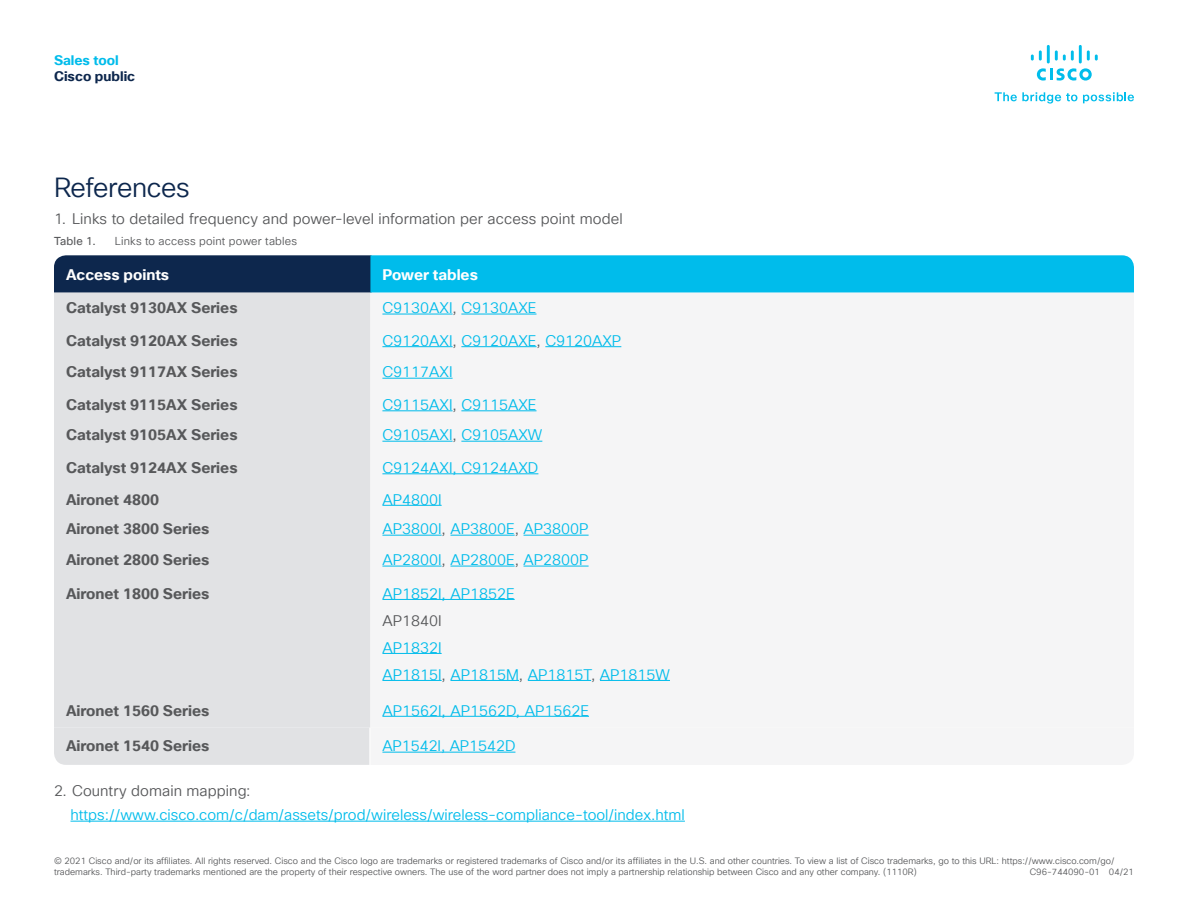
<style>
.page{position:relative;width:1188px;height:918px;background:#fff}
.page>*{position:absolute;margin:0;border:0;box-sizing:border-box;transform-origin:0 0}
.Subhead2_midnight_bl{font:27px "Cisco Sans TT Light";letter-spacing:-.02em;color:#0d274d}
.Table_body{font:15px "Cisco Sans TT Light";color:#00bceb}
.Table_body-2{font:700 15px "Cisco Sans TT";color:#57585a}
.Table_body-3{font:15px "Cisco Sans TT Light";letter-spacing:.005em;color:#57585a}
.Body{font:15px "Cisco Sans TT Light";color:#00bceb}
.t1{font:700 15px "Cisco Sans TT";color:#fff}
.t2{font:700 13.5px "Cisco Sans TT";color:#0d274d}
.t3{font:700 13.5px "Cisco Sans TT";color:#00bceb}
.FigureCaption{font:11.25px "Cisco Sans TT Light";letter-spacing:.015em;color:#57585a}
.FigureCaption-2{font:11.25px "Cisco Sans TT";letter-spacing:.015em;color:#57585a}
.Footer_white{font:9px/11.2px "Cisco Sans TT Light";color:#57585a}
.s1{color:#57585a}
</style>
<div class="page">
<svg style="left:995px;top:92px;width:82px;height:12px"></svg>
<svg style="left:1083px;top:92px;width:51px;height:11px"></svg>
<svg style="left:1037px;top:68px;width:55px;height:13px"></svg>
<svg style="left:1031px;top:50px;width:11px;height:11px"></svg>
<hr style="left:1047px;top:45px;width:3px;height:18px;background:#00bdeb">
<svg style="left:1055px;top:50px;width:19px;height:11px"></svg>
<hr style="left:1079px;top:45px;width:3px;height:18px;background:#00bdeb">
<svg style="left:1087px;top:50px;width:11px;height:11px"></svg>
<hr style="left:70px;top:821px;width:615px;height:1px;background:#00bceb">
<div style="left:54px;top:292px;width:316px;height:436px;background:#e1e2e4"></div>
<div style="left:370px;top:292px;width:764px;height:435px;background:#f5f5f6"></div>
<svg style="left:54px;top:255px;width:1080px;height:37px;background:#0690bc"></svg>
<hr style="left:382px;top:314px;width:71px;height:1px;background:#00bceb">
<hr style="left:461px;top:314px;width:76px;height:1px;background:#00bceb">
<hr style="left:382px;top:346px;width:71px;height:1px;background:#00bceb">
<hr style="left:461px;top:346px;width:76px;height:1px;background:#00bceb">
<hr style="left:545px;top:346px;width:76px;height:1px;background:#00bceb">
<hr style="left:382px;top:378px;width:71px;height:1px;background:#00bceb">
<hr style="left:382px;top:411px;width:71px;height:1px;background:#00bceb">
<hr style="left:461px;top:411px;width:76px;height:1px;background:#00bceb">
<hr style="left:382px;top:441px;width:71px;height:1px;background:#00bceb">
<hr style="left:461px;top:441px;width:81px;height:1px;background:#00bceb">
<hr style="left:382px;top:474px;width:156px;height:1px;background:#00bceb">
<hr style="left:382px;top:505px;width:60px;height:1px;background:#00bceb">
<hr style="left:382px;top:535px;width:60px;height:1px;background:#00bceb">
<hr style="left:450px;top:535px;width:65px;height:1px;background:#00bceb">
<hr style="left:524px;top:535px;width:65px;height:1px;background:#00bceb">
<hr style="left:382px;top:566px;width:60px;height:1px;background:#00bceb">
<hr style="left:450px;top:566px;width:65px;height:1px;background:#00bceb">
<hr style="left:524px;top:566px;width:65px;height:1px;background:#00bceb">
<hr style="left:382px;top:599px;width:133px;height:1px;background:#00bceb">
<hr style="left:382px;top:653px;width:60px;height:1px;background:#00bceb">
<hr style="left:382px;top:680px;width:60px;height:1px;background:#00bceb">
<hr style="left:450px;top:680px;width:69px;height:1px;background:#00bceb">
<hr style="left:528px;top:680px;width:63px;height:1px;background:#00bceb">
<hr style="left:600px;top:680px;width:70px;height:1px;background:#00bceb">
<hr style="left:382px;top:716px;width:207px;height:1px;background:#00bceb">
<svg style="left:54px;top:728px;width:462px;height:37px"></svg>
<hr style="left:382px;top:752px;width:133px;height:1px;background:#00bceb">
<h3 class="t3" style="left:54px;top:51px;width:66px">Sales tool</h3>
<h3 class="t2" style="left:54px;top:67px;width:83px">Cisco public</h3>
<p class="Subhead2_midnight_bl" style="left:54px;top:170px;width:137px">References</p>
<p class="Table_body-3" style="left:54px;top:209px;width:570px">1. Links to detailed frequency and power-level information per access point model</p>
<p class="FigureCaption-2" style="left:54px;top:234px;width:43px">Table 1.</p>
<p class="FigureCaption" style="left:115px;top:234px;width:184px">Links to access point power tables</p>
<p class="t1" style="left:66px;top:265px;width:105px">Access points</p>
<p class="t1" style="left:382px;top:265px;width:97px">Power tables</p>
<p class="Table_body-2" style="left:66px;top:298px;width:173px">Catalyst 9130AX Series</p>
<p class="Table_body" style="left:382px;top:298px;width:156px">C9130AXI<span class="s1">,</span> C9130AXE</p>
<p class="Table_body-2" style="left:66px;top:331px;width:173px">Catalyst 9120AX Series</p>
<p class="Table_body" style="left:382px;top:331px;width:240px">C9120AXI<span class="s1">,</span> C9120AXE<span class="s1">,</span> C9120AXP</p>
<p class="Table_body-2" style="left:66px;top:362px;width:173px">Catalyst 9117AX Series</p>
<p class="Table_body" style="left:382px;top:362px;width:72px">C9117AXI</p>
<p class="Table_body-2" style="left:66px;top:395px;width:173px">Catalyst 9115AX Series</p>
<p class="Table_body" style="left:382px;top:395px;width:156px">C9115AXI<span class="s1">,</span> C9115AXE</p>
<p class="Table_body-2" style="left:66px;top:425px;width:173px">Catalyst 9105AX Series</p>
<p class="Table_body" style="left:382px;top:425px;width:161px">C9105AXI<span class="s1">,</span> C9105AXW</p>
<p class="Table_body-2" style="left:66px;top:458px;width:173px">Catalyst 9124AX Series</p>
<p class="Table_body" style="left:382px;top:458px;width:157px">C9124AXI, C9124AXD</p>
<p class="Table_body-2" style="left:66px;top:489px;width:95px">Aironet 4800</p>
<p class="Table_body" style="left:382px;top:490px;width:61px">AP4800I</p>
<p class="Table_body-2" style="left:66px;top:519px;width:145px">Aironet 3800 Series</p>
<p class="Table_body" style="left:382px;top:519px;width:208px">AP3800I<span class="s1">,</span> AP3800E<span class="s1">,</span> AP3800P</p>
<p class="Table_body-2" style="left:66px;top:550px;width:145px">Aironet 2800 Series</p>
<p class="Table_body" style="left:382px;top:550px;width:208px">AP2800I<span class="s1">,</span> AP2800E<span class="s1">,</span> AP2800P</p>
<p class="Table_body-2" style="left:66px;top:583px;width:145px">Aironet 1800 Series</p>
<p class="Table_body" style="left:382px;top:584px;width:134px">AP1852I, AP1852E</p>
<p class="Table_body-3" style="left:382px;top:611px;width:61px">AP1840I</p>
<p class="Table_body" style="left:382px;top:638px;width:61px">AP1832I</p>
<p class="Table_body" style="left:382px;top:665px;width:289px">AP1815I<span class="s1">,</span> AP1815M<span class="s1">,</span> AP1815T<span class="s1">,</span> AP1815W</p>
<p class="Table_body-2" style="left:66px;top:700px;width:145px">Aironet 1560 Series</p>
<p class="Table_body" style="left:382px;top:701px;width:208px">AP1562I, AP1562D, AP1562E</p>
<p class="Table_body-2" style="left:66px;top:736px;width:145px">Aironet 1540 Series</p>
<p class="Body" style="left:382px;top:736px;width:135px">AP1542I, AP1542D</p>
<p class="Table_body-3" style="left:54px;top:781px;width:198px">2. Country domain mapping:</p>
<p class="Body" style="left:70px;top:805px;width:616px">https://www.cisco.com/c/dam/assets/prod/wireless/wireless-compliance-tool/index.html</p>
<p class="Footer_white" style="left:54px;top:855px;width:1062px">© 2021 Cisco and/or its affiliates. All rights reserved. Cisco and the Cisco logo are trademarks or registered trademarks of Cisco and/or its affiliates in the U.S. and other countries. To view a list of Cisco trademarks, go to this URL: https://www.cisco.com/go/ trademarks. Third-party trademarks mentioned are the property of their respective owners. The use of the word partner does not imply a partnership relationship between Cisco and any other company. (1110R)</p>
<p class="Footer_white" style="left:1030px;top:866px;width:106px">C96-744090-01 04/21</p>
</div>
